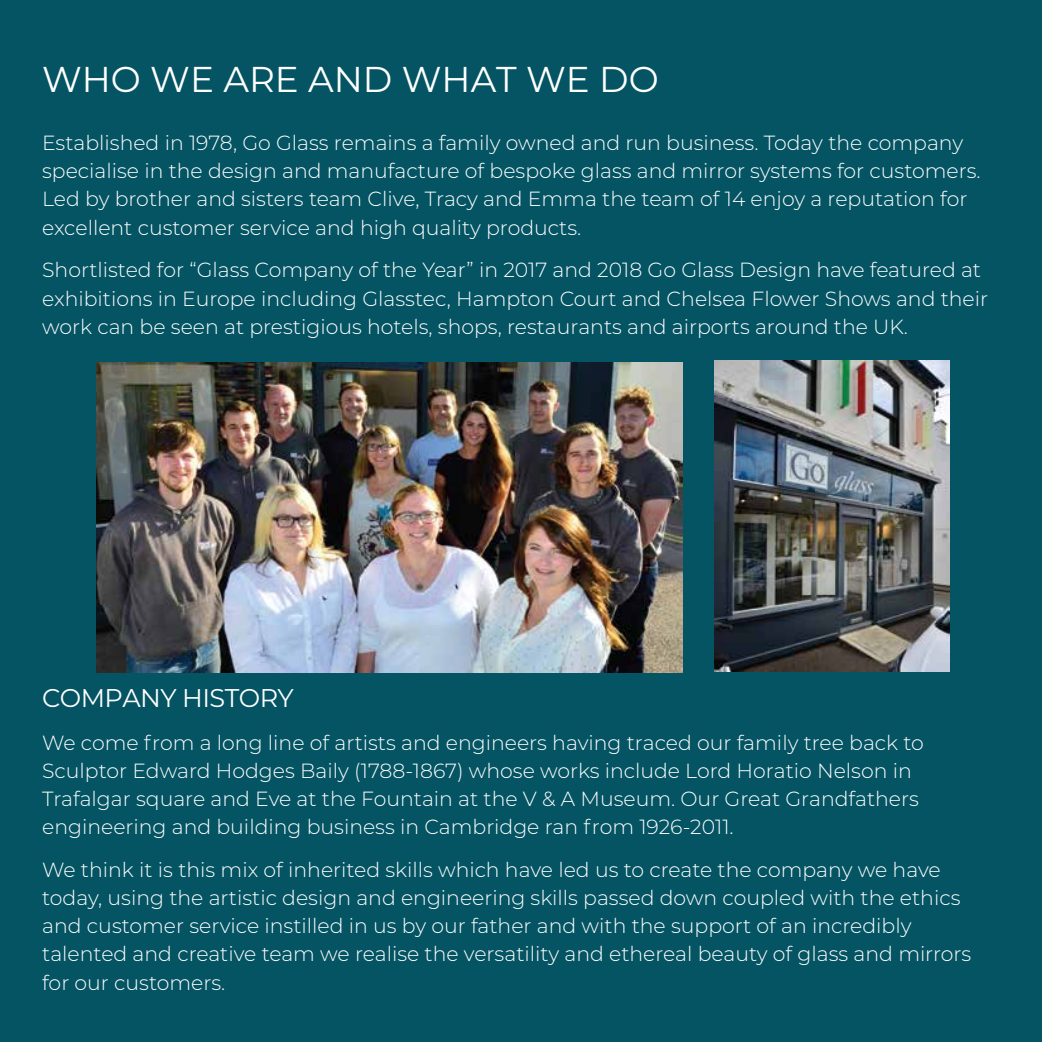
<style>
.page{position:relative;width:1042px;height:1042px;background:#045463}
.page>*{position:absolute;margin:0;border:0;box-sizing:border-box;transform-origin:0 0}
.t1{font:35.88px "Montserrat";color:#fff}
.t2{font:25.55px "Montserrat";letter-spacing:-.02em;color:#fff}
.t3{font:300 20.47px/28.2px "Montserrat";color:#fff}
</style>
<div class="page">
<img style="left:96px;top:362px;width:586px;height:310px">
<img style="left:715px;top:360px;width:234px;height:311px">
<h1 class="t1" style="left:42px;top:54px;width:618px">WHO WE ARE AND WHAT WE DO</h1>
<p class="t3" style="left:42px;top:128px;width:940px">Established in 1978, Go Glass remains a family owned and run business. Today the company specialise in the design and manufacture of bespoke glass and mirror systems for customers.<br>Led by brother and sisters team Clive, Tracy and Emma the team of 14 enjoy a reputation for excellent customer service and high quality products.</p>
<p class="t3" style="left:42px;top:255px;width:947px">Shortlisted for “Glass Company of the Year” in 2017 and 2018 Go Glass Design have featured at exhibitions in Europe including Glasstec, Hampton Court and Chelsea Flower Shows and their work can be seen at prestigious hotels, shops, restaurants and airports around the UK.</p>
<p class="t2" style="left:42px;top:680px;width:253px">COMPANY HISTORY</p>
<p class="t3" style="left:42px;top:727px;width:883px">We come from a long line of artists and engineers having traced our family tree back to Sculptor Edward Hodges Baily (1788-1867) whose works include Lord Horatio Nelson in Trafalgar square and Eve at the Fountain at the V &amp; A Museum. Our Great Grandfathers engineering and building business in Cambridge ran from 1926-2011.</p>
<p class="t3" style="left:42px;top:855px;width:931px">We think it is this mix of inherited skills which have led us to create the company we have today, using the artistic design and engineering skills passed down coupled with the ethics and customer service instilled in us by our father and with the support of an incredibly talented and creative team we realise the versatility and ethereal beauty of glass and mirrors for our customers.</p>
</div>
